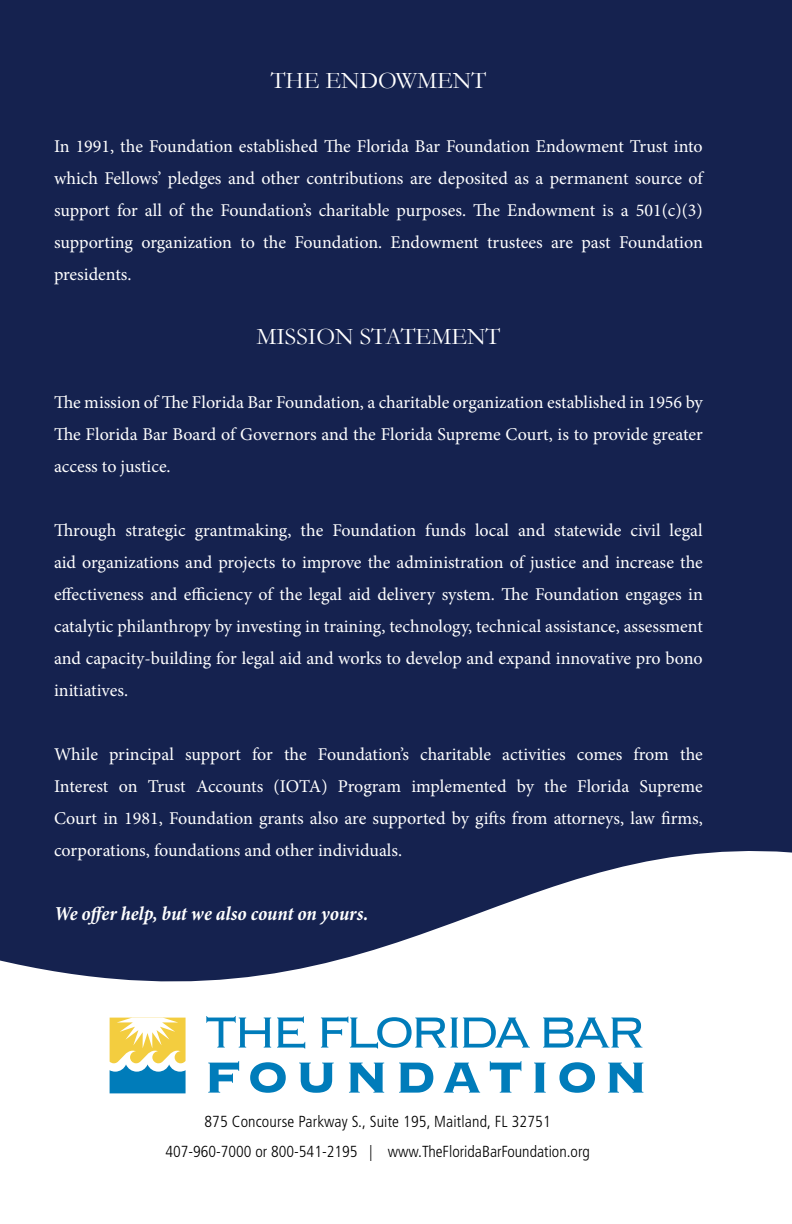
<style>
.page{position:relative;width:792px;height:1224px;background:#fff}
.page>*{position:absolute;margin:0;border:0;box-sizing:border-box;transform-origin:0 0}
.t1{font:24px "Garamond";color:#fff}
.t2{font:italic 700 condensed 20px "Minion Pro";letter-spacing:-.005em;color:#fff}
.t3{font:18px/32px "Minion Pro";letter-spacing:-.005em;color:#fff;text-align:justify}
.t4{font:300 condensed 16px/30px "Frutiger LT Std";color:#000;text-align:center}
</style>
<div class="page">
<div style="left:0;top:0;width:792px;height:1223px;background:#15224f"></div>
<svg style="left:0;top:851px;width:792px;height:372px;fill:#fff"></svg>
<svg style="left:110px;top:1018px;width:76px;height:75px;background:#abc29a"></svg>
<svg style="left:206px;top:1016px;width:436px;height:33px;background:#afd6e9"></svg>
<svg style="left:208px;top:1061px;width:435px;height:32px;background:#98cae3"></svg>
<h1 class="t1" style="left:271px;top:64px;width:217px">THE ENDOWMENT</h1>
<p class="t3" style="left:54px;top:130px;width:650px">In 1991, the Foundation established The Florida Bar Foundation Endowment Trust into which Fellows’ pledges and other contributions are deposited as a permanent source of support for all of the Foundation’s charitable purposes. The Endowment is a 501(c)(3) supporting organization to the Foundation. Endowment trustees are past Foundation presidents.</p>
<h1 class="t1" style="left:256px;top:320px;width:245px">MISSION STATEMENT</h1>
<p class="t3" style="left:54px;top:386px;width:650px">The mission of The Florida Bar Foundation, a charitable organization established in 1956 by The Florida Bar Board of Governors and the Florida Supreme Court, is to provide greater access to justice.</p>
<p class="t3" style="left:54px;top:514px;width:650px">Through strategic grantmaking, the Foundation funds local and statewide civil legal aid organizations and projects to improve the administration of justice and increase the effectiveness and efficiency of the legal aid delivery system. The Foundation engages in catalytic philanthropy by investing in training, technology, technical assistance, assessment and capacity-building for legal aid and works to develop and expand innovative pro bono initiatives.</p>
<p class="t3" style="left:54px;top:738px;width:650px">While principal support for the Foundation’s charitable activities comes from the Interest on Trust Accounts (IOTA) Program implemented by the Florida Supreme Court in 1981, Foundation grants also are supported by gifts from attorneys, law firms, corporations, foundations and other individuals.</p>
<p class="t2" style="left:54px;top:899px;width:316px">We offer help, but we also count on yours.</p>
<p class="t4" style="left:165px;top:1107px;width:426px">875 Concourse Parkway S., Suite 195, Maitland, FL 32751<br>407-960-7000 or 800-541-2195 | www.TheFloridaBarFoundation.org</p>
</div>
